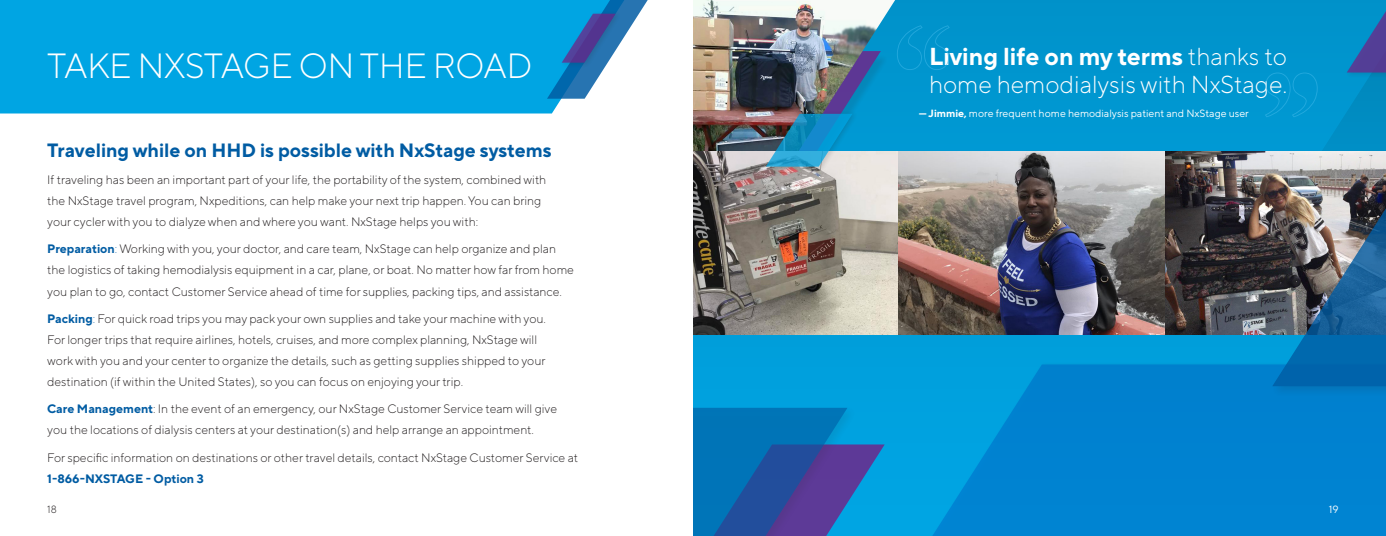
<style>
.page{position:relative;width:1386px;height:536px;background:#fff}
.page>*{position:absolute;margin:0;border:0;box-sizing:border-box;transform-origin:0 0}
.Header_Left_Just{font:300 35px "TT Norms Pro";letter-spacing:-.01em;color:#fff}
.Quoted_Body_Text{font:300 24.5px/28px "TT Norms Pro";color:#fff}
.Subheader_Left_Just{font:700 19.25px "TT Norms Pro";color:#015ca3}
.Body_Left_Just{font:300 12.25px/21px "TT Norms Pro";color:#231f20}
.Attribution_-_White{font:10.5px "TT Norms Pro";color:#fff}
.t1{font:300 10.5px "TT Norms Pro";color:#231f20}
.s1{font-weight:700}
.s2{font-weight:700;color:#015ca3}
.s3{color:#015ca3}
</style>
<div class="page">
<div style="left:693px;top:0;width:693px;height:536px;background:#009fdc"></div>
<svg style="left:933px;top:364px;width:453px;height:172px;fill:#0082d1"></svg>
<svg style="left:858px;top:444px;width:27px;height:42px"></svg>
<div style="left:895px;top:0;width:491px;height:151px;background:#0095ce"></div>
<img style="left:881px;top:0;width:14px;height:116px">
<img style="left:693px;top:151px;width:693px;height:183px">
<svg style="left:1265px;top:72px;width:53px;height:45px"></svg>
<svg style="left:897px;top:25px;width:53px;height:45px"></svg>
<div style="left:764px;top:110px;width:95px;height:63px;background:#231f20;opacity:.2"></div>
<div style="left:1345px;top:2px;width:41px;height:77px;background:#231f20;opacity:.2"></div>
<svg style="left:1347px;top:6px;width:39px;height:66px"></svg>
<div style="left:579px;top:405px;width:279px;height:131px;background:#231f20;opacity:.15"></div>
<svg style="left:693px;top:407px;width:154px;height:129px;fill:#0074b6"></svg>
<div style="left:528px;top:0;width:165px;height:536px;background:#fff"></div>
<div style="left:0;top:0;width:547px;height:113px;background:#00a5e3"></div>
<img style="left:547px;top:0;width:334px;height:169px">
<div style="left:1271px;top:169px;width:115px;height:228px;background:#231f20;opacity:.15"></div>
<img style="left:1272px;top:172px;width:114px;height:214px">
<p class="Header_Left_Just" style="left:47px;top:40px;width:487px">TAKE NXSTAGE ON THE ROAD</p>
<p class="Quoted_Body_Text" style="left:929px;top:41px;width:360px"><span class="s1">Living life on my terms</span> thanks to home hemodialysis with NxStage.</p>
<p class="Attribution_-_White" style="left:919px;top:105px;width:332px"><span class="s1">— Jimmie,</span> more frequent home hemodialysis patient and NxStage user</p>
<p class="Subheader_Left_Just" style="left:47px;top:136px;width:506px">Traveling while on HHD is possible with NxStage systems</p>
<p class="Body_Left_Just" style="left:47px;top:168px;width:501px">If traveling has been an important part of your life, the portability of the system, combined with the NxStage travel program, Nxpeditions, can help make your next trip happen. You can bring your cycler with you to dialyze when and where you want. NxStage helps you with:</p>
<p class="Body_Left_Just" style="left:47px;top:238px;width:528px"><span class="s2">Preparation</span><span class="s3">:</span> Working with you, your doctor, and care team, NxStage can help organize and plan the logistics of taking hemodialysis equipment in a car, plane, or boat. No matter how far from home you plan to go, contact Customer Service ahead of time for supplies, packing tips, and assistance.</p>
<p class="Body_Left_Just" style="left:47px;top:307px;width:500px"><span class="s2">Packing</span><span class="s3">:</span> For quick road trips you may pack your own supplies and take your machine with you.<br>For longer trips that require airlines, hotels, cruises, and more complex planning, NxStage will work with you and your center to organize the details, such as getting supplies shipped to your destination (if within the United States), so you can focus on enjoying your trip.</p>
<p class="Body_Left_Just" style="left:47px;top:397px;width:512px"><span class="s2">Care Management</span>: In the event of an emergency, our NxStage Customer Service team will give you the locations of dialysis centers at your destination(s) and help arrange an appointment.</p>
<p class="Body_Left_Just" style="left:47px;top:445px;width:532px">For specific information on destinations or other travel details, contact NxStage Customer Service at<br><span class="s2">1-866-NXSTAGE - Option 3</span></p>
<p class="t1" style="left:47px;top:502px;width:11px">18</p>
<p class="Attribution_-_White" style="left:1329px;top:502px;width:11px">19</p>
</div>
